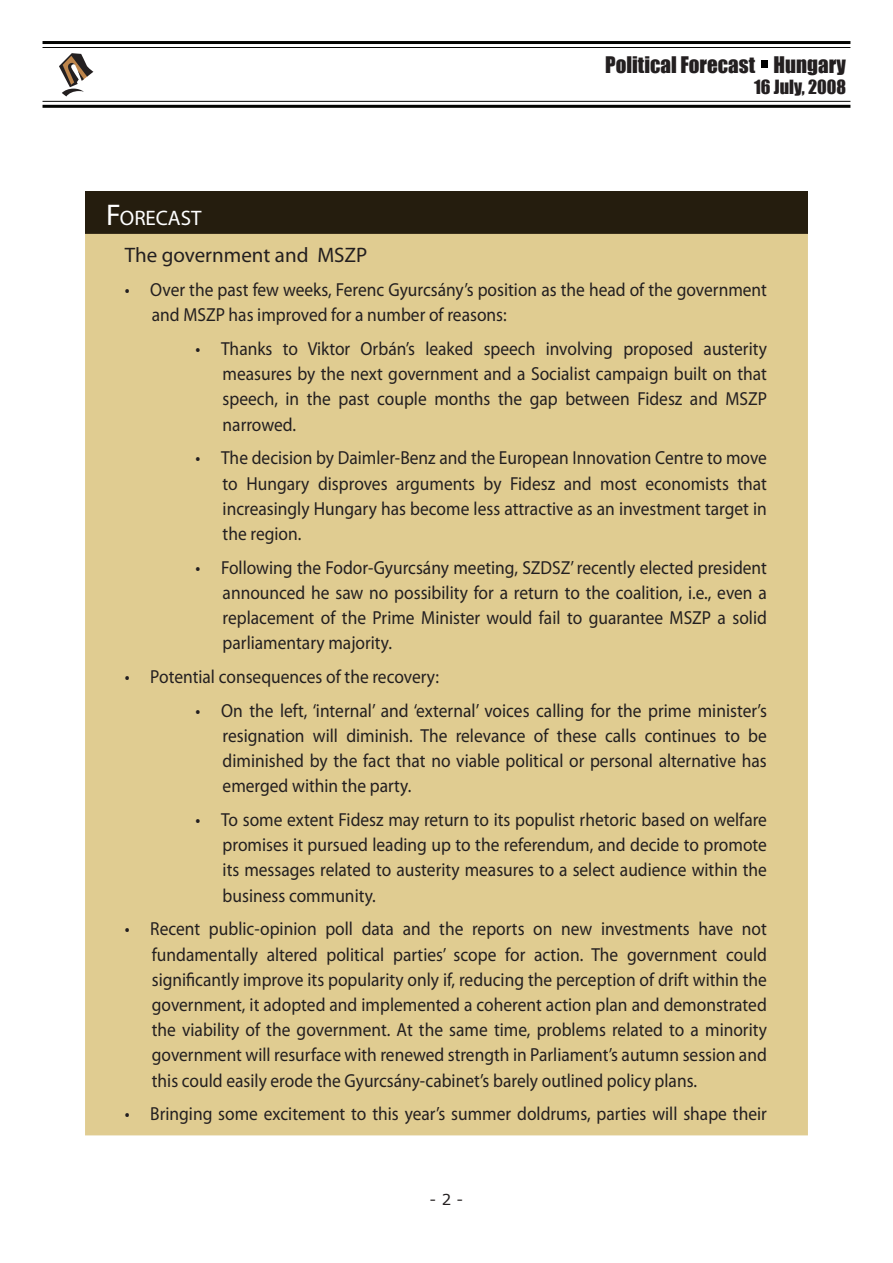
<style>
.page{position:relative;width:893px;height:1263px;background:#fff}
.page>*{position:absolute;margin:0;border:0;box-sizing:border-box;transform-origin:0 0}
.t1{font:21px "Impact";color:#231f20}
.alcim2{font:21px "Myriad Pro";color:#231f20}
.focim{font:21px "Myriad Pro";color:#fff}
.normal_bekezdes{font:18.9px/25.2px "Myriad Pro";color:#231f20;text-align:justify;scale:.92 1}
.t2{font:18px "Impact";color:#231f20}
.t3{font:15px "Verdana";color:#231f20}
.s1{font-size:30px}
</style>
<div class="page">
<svg style="left:59px;top:53px;width:34px;height:43px"></svg>
<div style="left:761px;top:60px;width:7px;height:8px;background:#000"></div>
<hr style="left:43px;top:47px;width:807px;height:1px;background:#040503">
<hr style="left:43px;top:105px;width:807px;height:3px;background:#040503">
<hr style="left:43px;top:41px;width:807px;height:3px;background:#040503">
<hr style="left:43px;top:101px;width:807px;height:1px;background:#040503">
<div style="left:85px;top:191px;width:723px;height:43px;background:#251d0e"></div>
<div style="left:85px;top:234px;width:723px;height:901px;background:#e0cc91"></div>
<p class="t1" style="left:605px;top:48px;width:242px">Political Forecast Hungary</p>
<p class="t2" style="left:754px;top:73px;width:93px">16 July, 2008</p>
<p class="focim" style="left:106px;top:205px;width:97px"><span class="s1">F</span>ORECAST</p>
<p class="alcim2" style="left:125px;top:242px;width:244px">The government and MSZP</p>
<p class="normal_bekezdes" style="left:152px;top:277px;width:670px;text-indent:-27px">• Over the past few weeks, Ferenc Gyurcsány’s position as the head of the government and MSZP has improved for a number of reasons:</p>
<p class="normal_bekezdes" style="left:223px;top:336px;width:593px;text-indent:-27px">• Thanks to Viktor Orbán’s leaked speech involving proposed austerity measures by the next government and a Socialist campaign built on that speech, in the past couple months the gap between Fidesz and MSZP narrowed.</p>
<p class="normal_bekezdes" style="left:223px;top:445px;width:593px;text-indent:-27px">• The decision by Daimler-Benz and the European Innovation Centre to move to Hungary disproves arguments by Fidesz and most economists that increasingly Hungary has become less attractive as an investment target in the region.</p>
<p class="normal_bekezdes" style="left:223px;top:554px;width:593px;text-indent:-27px">• Following the Fodor-Gyurcsány meeting, SZDSZ’ recently elected president announced he saw no possibility for a return to the coalition, i.e., even a replacement of the Prime Minister would fail to guarantee MSZP a solid parliamentary majority.</p>
<p class="normal_bekezdes" style="left:125px;top:664px;width:343px">• Potential consequences of the recovery:</p>
<p class="normal_bekezdes" style="left:223px;top:697px;width:593px;text-indent:-27px">• On the left, ‘internal’ and ‘external’ voices calling for the prime minister’s resignation will diminish. The relevance of these calls continues to be diminished by the fact that no viable political or personal alternative has emerged within the party.</p>
<p class="normal_bekezdes" style="left:223px;top:807px;width:593px;text-indent:-27px">• To some extent Fidesz may return to its populist rhetoric based on welfare promises it pursued leading up to the referendum, and decide to promote its messages related to austerity measures to a select audience within the business community.</p>
<p class="normal_bekezdes" style="left:152px;top:916px;width:670px;text-indent:-27px">• Recent public-opinion poll data and the reports on new investments have not fundamentally altered political parties’ scope for action. The government could significantly improve its popularity only if, reducing the perception of drift within the government, it adopted and implemented a coherent action plan and demonstrated the viability of the government. At the same time, problems related to a minority government will resurface with renewed strength in Parliament’s autumn session and this could easily erode the Gyurcsány-cabinet’s barely outlined policy plans.</p>
<p class="normal_bekezdes" style="left:125px;top:1101px;width:699px">• Bringing some excitement to this year’s summer doldrums, parties will shape their</p>
<p class="t3" style="left:430px;top:1189px;width:35px">- 2 -</p>
</div>
